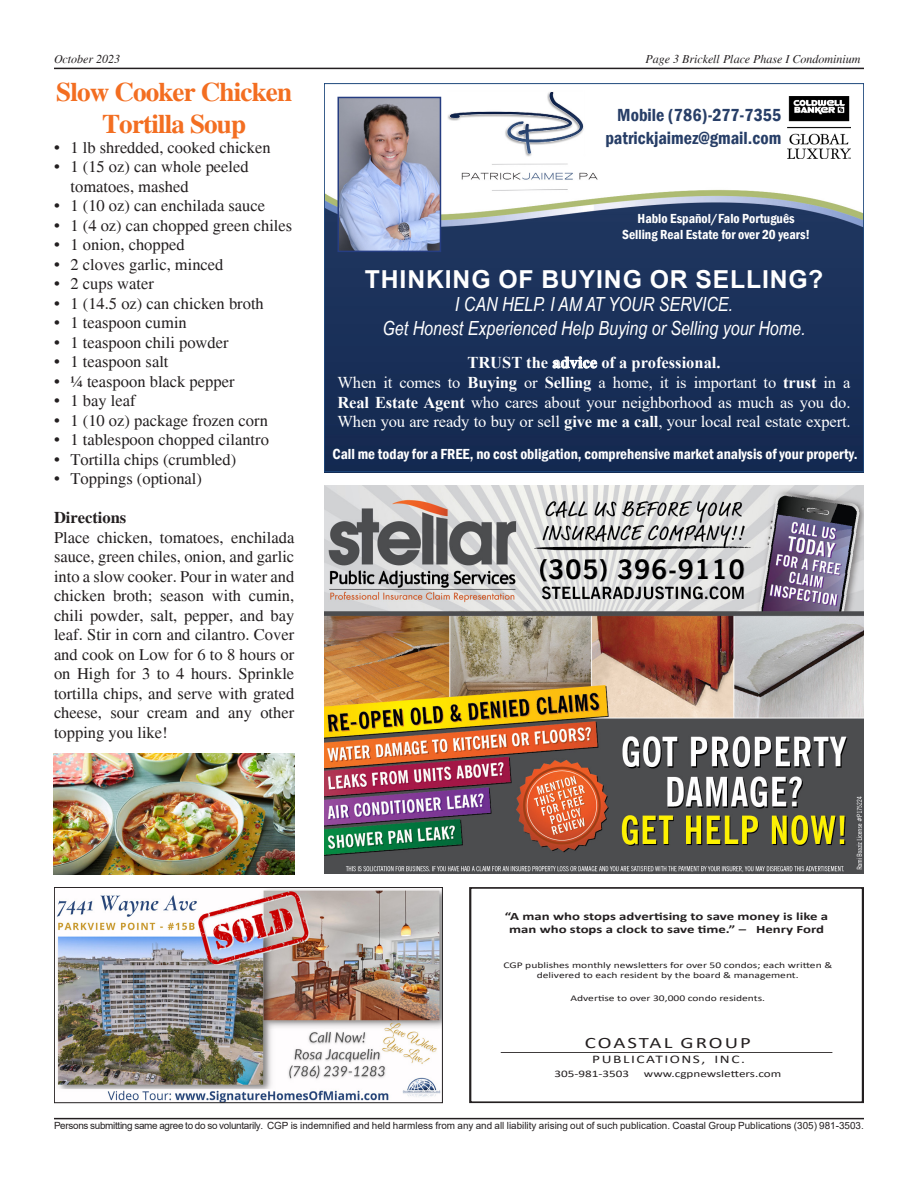
<style>
.page{position:relative;width:918px;height:1188px;background:#fff}
.page>*{position:absolute;margin:0;border:0;box-sizing:border-box;transform-origin:0 0}
.t1{font:700 27px/32.4px "Times";letter-spacing:-.03em;color:#f36e21;text-align:center}
.t2{font:700 24.75px "Arial";letter-spacing:.035em;color:#fff}
.t3{font:italic 19.5px/23.4px "Arial Narrow";color:#fff;text-align:center}
.t4{font:600 condensed 18px/22.5px "Franklin Gothic";color:#273e67;text-align:right}
.t5{font:16.5px/19.5px "Times";color:#231f20}
.t6{font:16.5px/19.8px "Times New Roman";letter-spacing:-.01em;color:#fff;text-align:center}
.t7{font:700 16.5px "Times";color:#231f20}
.t8{font:15.9px "Calibri";letter-spacing:.095em;color:#231f20;scale:1.32 1}
.t9{font:600 condensed 15px "Franklin Gothic";color:#fff}
.t10{font:600 condensed 13.5px/16.2px "Franklin Gothic";color:#fff;text-align:center}
.t11{font:italic 12px "Times";color:#231f20}
.t12{font:11.7px "Calibri";letter-spacing:.1em;color:#231f20;scale:1.32 1}
.t13{font:700 11.25px/13.5px "Calibri";color:#231f20;text-align:center;scale:1.32 1}
.t14{font:10.05px "Calibri";color:#231f20;scale:1.32 1}
.t15{font:9.9px "Arial";color:#231f20}
.t16{font:8.7px/10.5px "Calibri";color:#231f20;text-align:center;scale:1.32 1}
.s1{font-weight:700}
</style>
<div class="page">
<img style="left:324px;top:485px;width:540px;height:389px">
<div style="left:469px;top:887px;width:395px;height:216px;border:2px solid #231f20"></div>
<hr style="left:501px;top:1052px;width:331px;height:1px;background:#231f20">
<hr style="left:54px;top:68px;width:810px;height:1px;background:#231f20">
<hr style="left:54px;top:1118px;width:810px;height:1px;background:#231f20">
<img style="left:57px;top:889px;width:384px;height:212px">
<div style="left:54px;top:887px;width:389px;height:216px;border:1px solid #231f20"></div>
<img style="left:326px;top:96px;width:536px;height:374px">
<img style="left:447px;top:92px;width:152px;height:102px">
<img style="left:341px;top:100px;width:97px;height:149px">
<div style="left:338px;top:97px;width:103px;height:155px;border:2px solid #263d81"></div>
<img style="left:788px;top:97px;width:62px;height:62px">
<img style="left:54px;top:754px;width:240px;height:120px">
<p class="t11" style="left:54px;top:52px;width:68px">October 2023</p>
<p class="t11" style="left:645px;top:52px;width:217px">Page 3 Brickell Place Phase I Condominium</p>
<p class="t1" style="left:56px;top:76px;width:237px">Slow Cooker Chicken<br>Tortilla Soup</p>
<p class="t5" style="left:54px;top:138px;width:218px">• 1 lb shredded, cooked chicken</p>
<p class="t5" style="left:70px;top:157px;width:180px;text-indent:-16px">• 1 (15 oz) can whole peeled tomatoes, mashed</p>
<p class="t5" style="left:54px;top:196px;width:213px">• 1 (10 oz) can enchilada sauce</p>
<p class="t5" style="left:54px;top:216px;width:240px">• 1 (4 oz) can chopped green chiles</p>
<p class="t5" style="left:54px;top:235px;width:132px">• 1 onion, chopped</p>
<p class="t5" style="left:54px;top:255px;width:171px">• 2 cloves garlic, minced</p>
<p class="t5" style="left:54px;top:274px;width:101px">• 2 cups water</p>
<p class="t5" style="left:54px;top:294px;width:211px">• 1 (14.5 oz) can chicken broth</p>
<p class="t5" style="left:54px;top:313px;width:134px">• 1 teaspoon cumin</p>
<p class="t5" style="left:54px;top:333px;width:176px">• 1 teaspoon chili powder</p>
<p class="t5" style="left:54px;top:352px;width:116px">• 1 teaspoon salt</p>
<p class="t5" style="left:54px;top:372px;width:182px">• ¼ teaspoon black pepper</p>
<p class="t5" style="left:54px;top:391px;width:83px">• 1 bay leaf</p>
<p class="t5" style="left:54px;top:411px;width:215px">• 1 (10 oz) package frozen corn</p>
<p class="t5" style="left:54px;top:430px;width:216px">• 1 tablespoon chopped cilantro</p>
<p class="t5" style="left:54px;top:450px;width:184px">• Tortilla chips (crumbled)</p>
<p class="t5" style="left:54px;top:469px;width:150px">• Toppings (optional)</p>
<p class="t7" style="left:54px;top:508px;width:74px">Directions</p>
<p class="t5" style="left:54px;top:528px;width:242px;text-align:justify">Place chicken, tomatoes, enchilada sauce, green chiles, onion, and garlic into a slow cooker. Pour in water and chicken broth; season with cumin, chili powder, salt, pepper, and bay leaf. Stir in corn and cilantro. Cover and cook on Low for 6 to 8 hours or on High for 3 to 4 hours. Sprinkle tortilla chips, and serve with grated cheese, sour cream and any other topping you like!</p>
<p class="t4" style="left:605px;top:103px;width:177px">Mobile (786)-277-7355 patrickjaimez@gmail.com</p>
<p class="t10" style="left:622px;top:210px;width:190px">Hablo Español/Falo Português<br>Selling Real Estate for over 20 years!</p>
<p class="t2" style="left:365px;top:262px;width:460px">THINKING OF BUYING OR SELLING?</p>
<p class="t3" style="left:382px;top:292px;width:425px">I CAN HELP. I AM AT YOUR SERVICE.<br>Get Honest Experienced Help Buying or Selling your Home.</p>
<p class="t6" style="left:338px;top:352px;width:515px"><span class="s1">TRUST the advice of a professional.<br></span>When it comes to <span class="s1">Buying</span> or <span class="s1">Selling</span> a home, it is important to <span class="s1">trust</span> in a <span class="s1">Real Estate Agent</span> who cares about your neighborhood as much as you do.<br>When you are ready to buy or sell <span class="s1">give me a call</span>, your local real estate expert.</p>
<p class="t9" style="left:333px;top:444px;width:527px">Call me today for a FREE, no cost obligation, comprehensive market analysis of your property.</p>
<p class="t13" style="left:505px;top:909px;width:246px">“A man who stops advertising to save money is like a man who stops a clock to save time.” – Henry Ford</p>
<p class="t16" style="left:503px;top:959px;width:251px">CGP publishes monthly newsletters for over 50 condos; each written &amp; delivered to each resident by the board &amp; management.</p>
<p class="t16" style="left:570px;top:993px;width:149px">Advertise to over 30,000 condo residents.</p>
<p class="t8" style="left:585px;top:1031px;width:127px">COASTAL GROUP</p>
<p class="t12" style="left:592px;top:1051px;width:117px">PUBLICATIONS, INC.</p>
<p class="t14" style="left:554px;top:1066px;width:58px">305-981-3503</p>
<p class="t14" style="left:644px;top:1066px;width:106px">www.cgpnewsletters.com</p>
<p class="t15" style="left:54px;top:1119px;width:811px">Persons submitting same agree to do so voluntarily. CGP is indemnified and held harmless from any and all liability arising out of such publication. Coastal Group Publications (305) 981-3503.</p>
</div>
